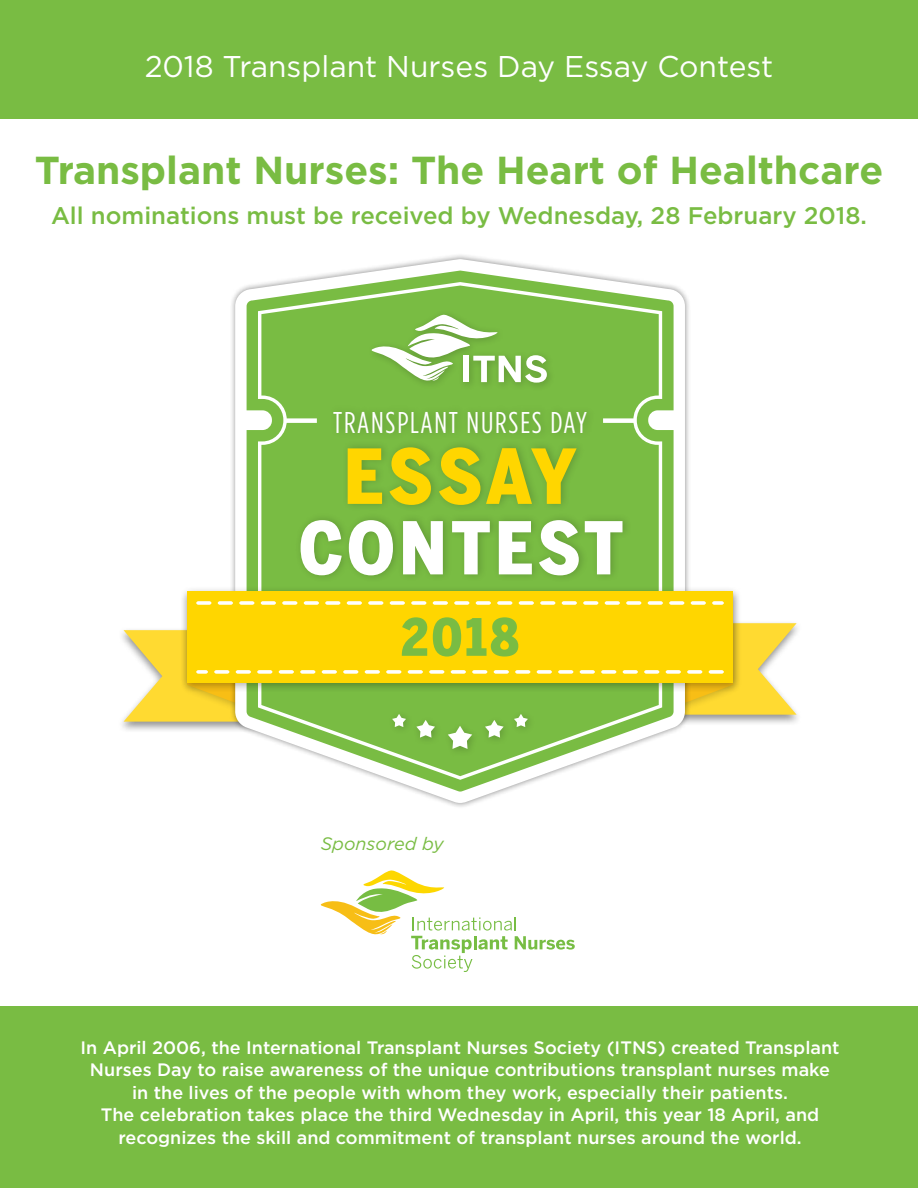
<style>
.page{position:relative;width:918px;height:1188px;background:#fff}
.page>*{position:absolute;margin:0;border:0;box-sizing:border-box;transform-origin:0 0}
.t1{font:900 75px "Benton Sans Cond";letter-spacing:.045em;color:#ffd600}
.t2{font:900 72px "Benton Sans Cond";letter-spacing:.055em;color:#fff}
.t3{font:900 51px "Benton Sans Cond";color:#79bc43}
.t4{font:700 39px "Gotham";color:#79bc43}
.t5{font:30px "Gotham";color:#fff}
.t6{font:30px "Gotham Condensed";letter-spacing:.06em;color:#fff}
.t7{font:500 24px "Gotham";color:#79bc43}
.t8{font:500 18px/22.5px "Gotham";color:#fff;text-align:center}
.t9{font:italic 18px "Gotham";color:#79bc43}
</style>
<div class="page">
<div style="left:0;top:0;width:918px;height:119px;background:#79bc43"></div>
<div style="left:0;top:1007px;width:918px;height:181px;background:#79bc43"></div>
<svg style="left:321px;top:870px;width:254px;height:102px"></svg>
<div style="left:117px;top:627px;width:180px;height:107px;background:#000;opacity:.43"></div>
<div style="left:179px;top:589px;width:118px;height:143px;background:#000;opacity:.2"></div>
<svg style="left:124px;top:593px;width:105px;height:130px"></svg>
<svg style="left:691px;top:623px;width:106px;height:100px"></svg>
<div style="left:229px;top:253px;width:462px;height:556px;background:#000;opacity:.42"></div>
<svg style="left:235px;top:259px;width:450px;height:544px"></svg>
<svg style="left:247px;top:271px;width:427px;height:521px"></svg>
<svg style="left:258px;top:282px;width:404px;height:498px;fill:#79bc43"></svg>
<div style="left:443px;top:721px;width:37px;height:36px;background:#79bb43"></div>
<svg style="left:448px;top:726px;width:24px;height:23px"></svg>
<div style="left:480px;top:715px;width:32px;height:31px;background:#78bb42"></div>
<svg style="left:485px;top:720px;width:19px;height:18px"></svg>
<div style="left:411px;top:715px;width:32px;height:31px;background:#78bb42"></div>
<svg style="left:416px;top:720px;width:19px;height:18px"></svg>
<div style="left:387px;top:709px;width:27px;height:27px;background:#78bb42"></div>
<svg style="left:392px;top:714px;width:14px;height:13px"></svg>
<div style="left:509px;top:709px;width:27px;height:27px;background:#78bb42"></div>
<svg style="left:514px;top:714px;width:14px;height:13px"></svg>
<div style="left:180px;top:586px;width:563px;height:107px;background:#000;opacity:.3"></div>
<div style="left:187px;top:592px;width:546px;height:91px;background:#ffd600"></div>
<svg style="left:709px;top:670px;width:15px;height:4px"></svg>
<svg style="left:687px;top:670px;width:15px;height:4px"></svg>
<svg style="left:666px;top:670px;width:15px;height:4px"></svg>
<svg style="left:644px;top:670px;width:15px;height:4px"></svg>
<svg style="left:623px;top:670px;width:15px;height:4px"></svg>
<svg style="left:601px;top:670px;width:15px;height:4px"></svg>
<svg style="left:580px;top:670px;width:15px;height:4px"></svg>
<svg style="left:558px;top:670px;width:15px;height:4px"></svg>
<svg style="left:537px;top:670px;width:15px;height:4px"></svg>
<svg style="left:515px;top:670px;width:15px;height:4px"></svg>
<svg style="left:494px;top:670px;width:15px;height:4px"></svg>
<svg style="left:472px;top:670px;width:15px;height:4px"></svg>
<svg style="left:451px;top:670px;width:15px;height:4px"></svg>
<svg style="left:429px;top:670px;width:15px;height:4px"></svg>
<svg style="left:408px;top:670px;width:15px;height:4px"></svg>
<svg style="left:386px;top:670px;width:15px;height:4px"></svg>
<svg style="left:365px;top:670px;width:15px;height:4px"></svg>
<svg style="left:343px;top:670px;width:15px;height:4px"></svg>
<svg style="left:322px;top:670px;width:15px;height:4px"></svg>
<svg style="left:300px;top:670px;width:15px;height:4px"></svg>
<svg style="left:279px;top:670px;width:15px;height:4px"></svg>
<svg style="left:257px;top:670px;width:15px;height:4px"></svg>
<svg style="left:236px;top:670px;width:15px;height:4px"></svg>
<svg style="left:214px;top:670px;width:15px;height:4px"></svg>
<svg style="left:196px;top:670px;width:12px;height:4px"></svg>
<svg style="left:712px;top:601px;width:12px;height:4px"></svg>
<svg style="left:691px;top:601px;width:15px;height:4px"></svg>
<svg style="left:669px;top:601px;width:15px;height:4px"></svg>
<svg style="left:648px;top:601px;width:15px;height:4px"></svg>
<svg style="left:626px;top:601px;width:15px;height:4px"></svg>
<svg style="left:605px;top:601px;width:15px;height:4px"></svg>
<svg style="left:583px;top:601px;width:15px;height:4px"></svg>
<svg style="left:562px;top:601px;width:15px;height:4px"></svg>
<svg style="left:540px;top:601px;width:15px;height:4px"></svg>
<svg style="left:519px;top:601px;width:15px;height:4px"></svg>
<svg style="left:497px;top:601px;width:15px;height:4px"></svg>
<svg style="left:476px;top:601px;width:15px;height:4px"></svg>
<svg style="left:454px;top:601px;width:15px;height:4px"></svg>
<svg style="left:433px;top:601px;width:15px;height:4px"></svg>
<svg style="left:411px;top:601px;width:15px;height:4px"></svg>
<svg style="left:390px;top:601px;width:15px;height:4px"></svg>
<svg style="left:368px;top:601px;width:15px;height:4px"></svg>
<svg style="left:347px;top:601px;width:15px;height:4px"></svg>
<svg style="left:325px;top:601px;width:15px;height:4px"></svg>
<svg style="left:304px;top:601px;width:15px;height:4px"></svg>
<svg style="left:282px;top:601px;width:15px;height:4px"></svg>
<svg style="left:261px;top:601px;width:15px;height:4px"></svg>
<svg style="left:239px;top:601px;width:15px;height:4px"></svg>
<svg style="left:218px;top:601px;width:15px;height:4px"></svg>
<svg style="left:196px;top:601px;width:15px;height:4px"></svg>
<div style="left:366px;top:309px;width:190px;height:83px;background:#79bc43"></div>
<svg style="left:371px;top:314px;width:176px;height:69px"></svg>
<div style="left:328px;top:404px;width:268px;height:37px;background:#75b641"></div>
<div style="left:294px;top:440px;width:338px;height:144px;background:#000;opacity:.19"></div>
<div style="left:284px;top:418px;width:33px;height:5px;background:#fff"></div>
<div style="left:603px;top:418px;width:32px;height:5px;background:#fff"></div>
<h3 class="t5" style="left:145px;top:47px;width:630px">2018 Transplant Nurses Day Essay Contest</h3>
<h3 class="t4" style="left:35px;top:144px;width:850px">Transplant Nurses: The Heart of Healthcare</h3>
<h3 class="t7" style="left:51px;top:199px;width:817px">All nominations must be received by Wednesday, 28 February 2018.</h3>
<h3 class="t6" style="left:333px;top:406px;width:255px">TRANSPLANT NURSES DAY</h3>
<h1 class="t1" style="left:344px;top:432px;width:234px">ESSAY</h1>
<h2 class="t2" style="left:299px;top:506px;width:326px">CONTEST</h2>
<h3 class="t3" style="left:401px;top:607px;width:119px">2018</h3>
<p class="t9" style="left:321px;top:832px;width:125px">Sponsored by</p>
<p class="t8" style="left:81px;top:1036px;width:761px">In April 2006, the International Transplant Nurses Society (ITNS) created Transplant Nurses Day to raise awareness of the unique contributions transplant nurses make in the lives of the people with whom they work, especially their patients.<br>The celebration takes place the third Wednesday in April, this year 18 April, and recognizes the skill and commitment of transplant nurses around the world.</p>
</div>
